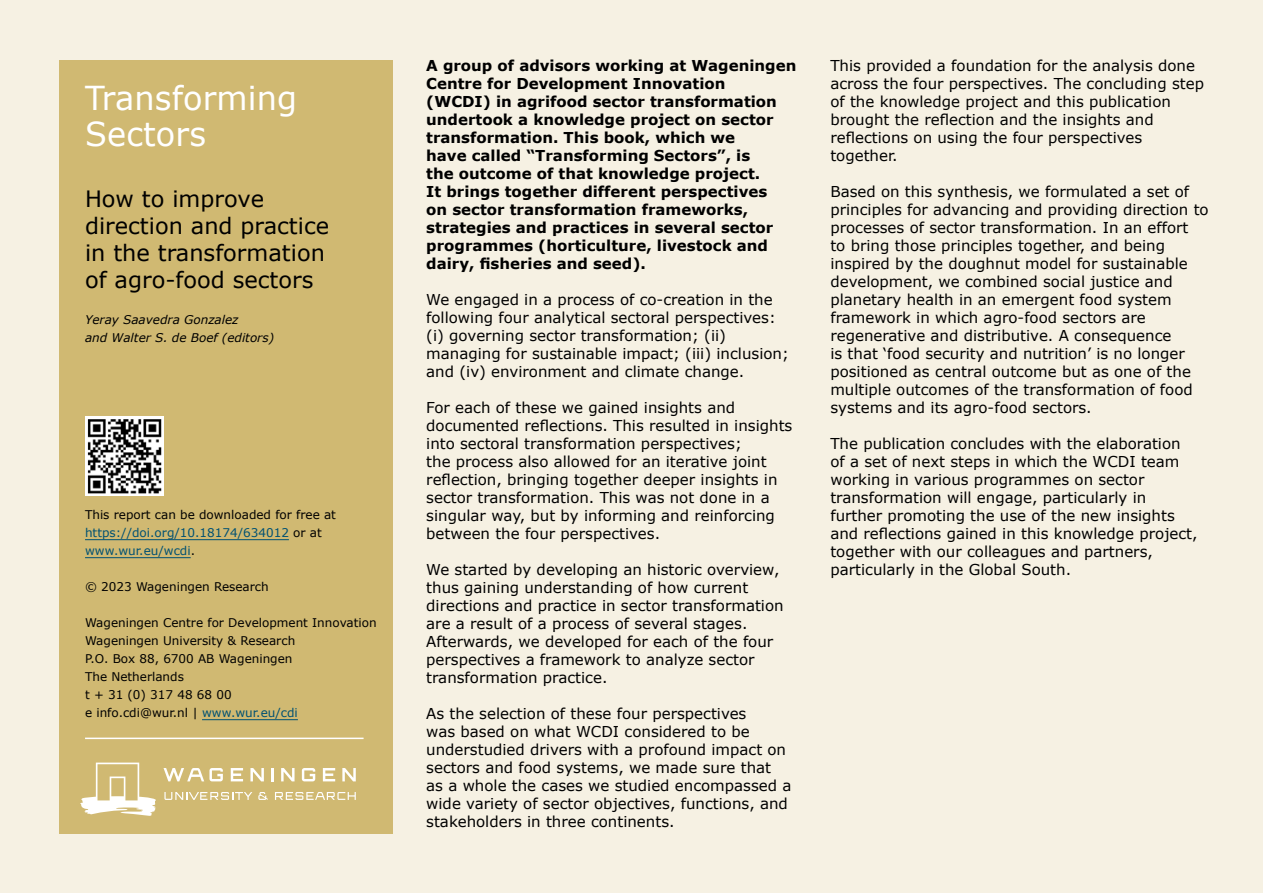
<style>
.page{position:relative;width:1263px;height:893px;background:#f6f1e3}
.page>*{position:absolute;margin:0;border:0;box-sizing:border-box;transform-origin:0 0}
.t1{font:33px/36px "Verdana";letter-spacing:.005em;color:#fff}
.t2{font:22.5px/27px "Verdana";color:#000}
.t3{font:15px/18px "Verdana";color:#000}
.t4{font:700 15px/18px "Verdana";color:#000}
.t5{font:12px/18px "Verdana";color:#000}
.t6{font:12px/18px "Verdana";color:#005172}
.t7{font:italic 12px/18px "Verdana";color:#000}
.s1{color:#000}
.s2{color:#005172}
</style>
<div class="page">
<div style="left:60px;top:60px;width:333px;height:773px;background:#d0b972"></div>
<svg style="left:80px;top:763px;width:76px;height:53px"></svg>
<svg style="left:231px;top:768px;width:12px;height:13px"></svg>
<svg style="left:250px;top:768px;width:14px;height:13px"></svg>
<svg style="left:271px;top:768px;width:3px;height:13px"></svg>
<svg style="left:281px;top:768px;width:14px;height:13px"></svg>
<svg style="left:302px;top:768px;width:13px;height:13px"></svg>
<svg style="left:323px;top:768px;width:12px;height:13px"></svg>
<svg style="left:342px;top:768px;width:14px;height:13px"></svg>
<svg style="left:164px;top:768px;width:59px;height:13px"></svg>
<svg style="left:164px;top:792px;width:88px;height:8px"></svg>
<svg style="left:275px;top:792px;width:81px;height:8px"></svg>
<svg style="left:258px;top:792px;width:10px;height:8px"></svg>
<hr style="left:85px;top:738px;width:279px;height:1px;background:#fff">
<hr style="left:85px;top:539px;width:204px;height:1px;background:#005172">
<hr style="left:85px;top:557px;width:106px;height:1px;background:#005172">
<hr style="left:202px;top:719px;width:96px;height:1px;background:#005172">
<img style="left:85px;top:417px;width:79px;height:78px">
<h1 class="t1" style="left:85px;top:81px;width:214px">Transforming<br>Sectors</h1>
<h2 class="t2" style="left:85px;top:186px;width:246px">How to improve direction and practice in the transformation of agro-food sectors</h2>
<p class="t7" style="left:85px;top:311px;width:191px">Yeray Saavedra Gonzalez<br>and Walter S. de Boef (editors)</p>
<p class="t6" style="left:85px;top:505px;width:252px"><span class="s1">This report can be downloaded for free at </span>https://doi.org/10.18174/634012 <span class="s1">or at </span>www.wur.eu/wcdi<span class="s1">.</span></p>
<p class="t5" style="left:85px;top:577px;width:185px">© 2023 Wageningen Research</p>
<p class="t5" style="left:85px;top:613px;width:293px">Wageningen Centre for Development Innovation<br>Wageningen University &amp; Research<br>P.O. Box 88, 6700 AB Wageningen<br>The Netherlands<br>t + 31 (0) 317 48 68 00<br>e info.cdi@wur.nl | <span class="s2">www.wur.eu/cdi</span></p>
<p class="t4" style="left:426px;top:57px;width:372px">A group of advisors working at Wageningen Centre for Development Innovation<br>(WCDI) in agrifood sector transformation undertook a knowledge project on sector transformation. This book, which we<br>have called “Transforming Sectors”, is<br>the outcome of that knowledge project.<br>It brings together different perspectives<br>on sector transformation frameworks, strategies and practices in several sector programmes (horticulture, livestock and dairy, fisheries and seed).</p>
<p class="t3" style="left:426px;top:291px;width:364px">We engaged in a process of co-creation in the following four analytical sectoral perspectives: (i) governing sector transformation; (ii) managing for sustainable impact; (iii) inclusion; and (iv) environment and climate change.</p>
<p class="t3" style="left:426px;top:399px;width:368px">For each of these we gained insights and documented reflections. This resulted in insights into sectoral transformation perspectives;<br>the process also allowed for an iterative joint reflection, bringing together deeper insights in sector transformation. This was not done in a singular way, but by informing and reinforcing between the four perspectives.</p>
<p class="t3" style="left:426px;top:561px;width:359px">We started by developing an historic overview, thus gaining understanding of how current directions and practice in sector transformation are a result of a process of several stages.<br>Afterwards, we developed for each of the four perspectives a framework to analyze sector transformation practice.</p>
<p class="t3" style="left:426px;top:705px;width:367px">As the selection of these four perspectives<br>was based on what WCDI considered to be understudied drivers with a profound impact on sectors and food systems, we made sure that as a whole the cases we studied encompassed a wide variety of sector objectives, functions, and stakeholders in three continents.</p>
<p class="t3" style="left:830px;top:57px;width:375px">This provided a foundation for the analysis done across the four perspectives. The concluding step of the knowledge project and this publication brought the reflection and the insights and reflections on using the four perspectives together.</p>
<p class="t3" style="left:830px;top:183px;width:380px">Based on this synthesis, we formulated a set of principles for advancing and providing direction to processes of sector transformation. In an effort<br>to bring those principles together, and being inspired by the doughnut model for sustainable development, we combined social justice and planetary health in an emergent food system framework in which agro-food sectors are regenerative and distributive. A consequence<br>is that ‘food security and nutrition’ is no longer positioned as central outcome but as one of the multiple outcomes of the transformation of food systems and its agro-food sectors.</p>
<p class="t3" style="left:830px;top:435px;width:369px">The publication concludes with the elaboration of a set of next steps in which the WCDI team working in various programmes on sector transformation will engage, particularly in further promoting the use of the new insights and reflections gained in this knowledge project, together with our colleagues and partners, particularly in the Global South.</p>
</div>
